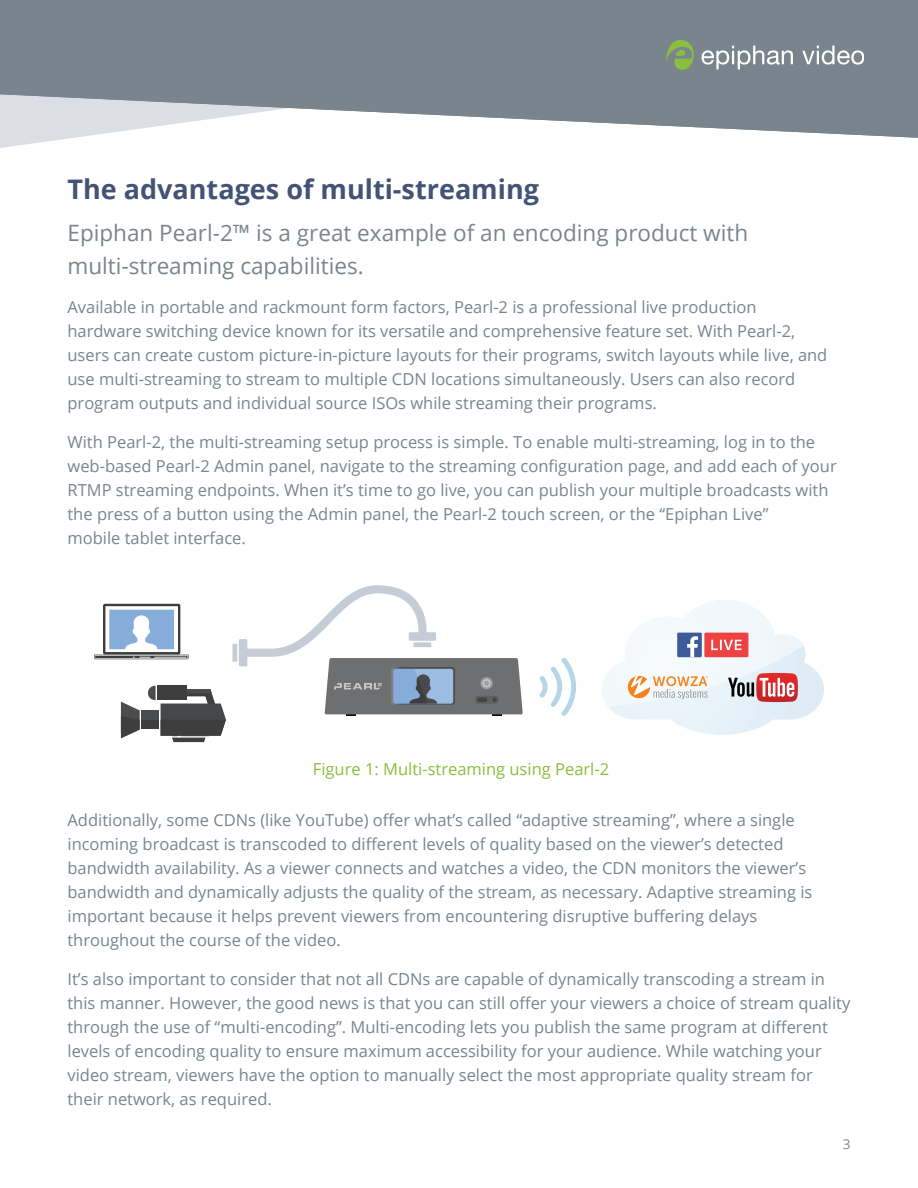
<style>
.page{position:relative;width:918px;height:1188px;background:#fff}
.page>*{position:absolute;margin:0;border:0;box-sizing:border-box;transform-origin:0 0}
.t1{font:700 27px "Open Sans";color:#435376}
.t2{font:22.5px/33px "Open Sans";color:#7a848c}
.t3{font:16.5px/24px "Open Sans";color:#7a848c}
.t4{font:16.5px "Open Sans";color:#8abe3f}
.t5{font:13.5px "Open Sans";color:#7a848c}
</style>
<div class="page">
<svg style="left:94px;top:604px;width:95px;height:55px"></svg>
<div style="left:141px;top:710px;width:18px;height:19px;background:#3e3e3f"></div>
<svg style="left:121px;top:702px;width:19px;height:36px"></svg>
<div style="left:141px;top:711px;width:18px;height:9px;background:#4b4c4d"></div>
<svg style="left:148px;top:686px;width:78px;height:56px"></svg>
<div style="left:239px;top:639px;width:8px;height:27px;background:#c6ccd5"></div>
<div style="left:232px;top:644px;width:5px;height:18px;background:#c6ccd5"></div>
<svg style="left:539px;top:658px;width:37px;height:58px"></svg>
<div style="left:346px;top:708px;width:10px;height:8px;background:#303131"></div>
<div style="left:492px;top:708px;width:10px;height:8px;background:#303131"></div>
<svg style="left:243px;top:585px;width:280px;height:129px"></svg>
<svg style="left:602px;top:600px;width:222px;height:135px"></svg>
<svg style="left:0;top:0;width:918px;height:138px;background:#8d969d"></svg>
<svg style="left:702px;top:46px;width:91px;height:23px"></svg>
<svg style="left:802px;top:46px;width:62px;height:19px"></svg>
<svg style="left:666px;top:40px;width:29px;height:30px"></svg>
<h1 class="t1" style="left:68px;top:170px;width:473px">The advantages of multi-streaming</h1>
<h2 class="t2" style="left:68px;top:216px;width:682px">Epiphan Pearl-2™ is a great example of an encoding product with multi-streaming capabilities.</h2>
<p class="t3" style="left:68px;top:295px;width:761px">Available in portable and rackmount form factors, Pearl-2 is a professional live production hardware switching device known for its versatile and comprehensive feature set. With Pearl-2, users can create custom picture-in-picture layouts for their programs, switch layouts while live, and use multi-streaming to stream to multiple CDN locations simultaneously. Users can also record program outputs and individual source ISOs while streaming their programs.</p>
<p class="t3" style="left:68px;top:430px;width:771px">With Pearl-2, the multi-streaming setup process is simple. To enable multi-streaming, log in to the web-based Pearl-2 Admin panel, navigate to the streaming configuration page, and add each of your RTMP streaming endpoints. When it’s time to go live, you can publish your multiple broadcasts with the press of a button using the Admin panel, the Pearl-2 touch screen, or the “Epiphan Live”<br>mobile tablet interface.</p>
<p class="t4" style="left:313px;top:758px;width:298px">Figure 1: Multi-streaming using Pearl-2</p>
<p class="t3" style="left:68px;top:808px;width:746px">Additionally, some CDNs (like YouTube) offer what’s called “adaptive streaming”, where a single incoming broadcast is transcoded to different levels of quality based on the viewer’s detected bandwidth availability. As a viewer connects and watches a video, the CDN monitors the viewer’s bandwidth and dynamically adjusts the quality of the stream, as necessary. Adaptive streaming is important because it helps prevent viewers from encountering disruptive buffering delays throughout the course of the video.</p>
<p class="t3" style="left:68px;top:967px;width:784px">It’s also important to consider that not all CDNs are capable of dynamically transcoding a stream in this manner. However, the good news is that you can still offer your viewers a choice of stream quality through the use of “multi-encoding”. Multi-encoding lets you publish the same program at different levels of encoding quality to ensure maximum accessibility for your audience. While watching your video stream, viewers have the option to manually select the most appropriate quality stream for their network, as required.</p>
<p class="t5" style="left:843px;top:1135px;width:9px">3</p>
</div>
